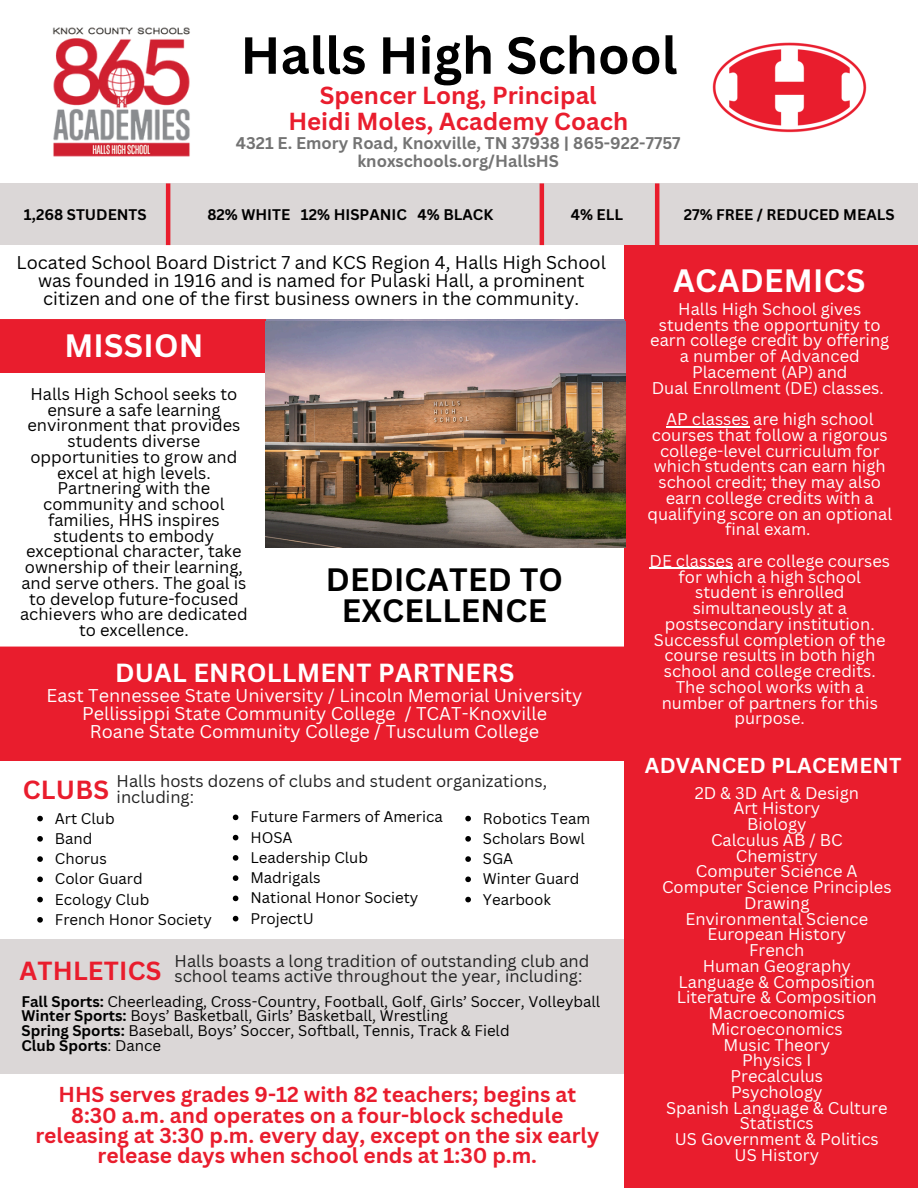
<style>
.page{position:relative;width:918px;height:1188px;background:#fff}
.page>*{position:absolute;margin:0;border:0;box-sizing:border-box;transform-origin:0 0}
.t1{font:700 51px "Canva Sans";color:#000}
.t2{font:700 31.5px/31.5px "Canva Sans";letter-spacing:.01em;color:#000;text-align:center}
.t3{font:700 31.5px "Canva Sans";letter-spacing:.01em;color:#fff}
.t4{font:700 25.5px "Canva Sans";letter-spacing:.01em;color:#fff}
.t5{font:700 25.5px "Canva Sans";letter-spacing:.01em;color:#e91d2d}
.t6{font:700 24px/25.8px "Canva Sans";color:#e91d2d;text-align:center}
.t7{font:700 21px/20.2px "Canva Sans";color:#e91d2d;text-align:center}
.t8{font:700 21px "Canva Sans";letter-spacing:.01em;color:#fff}
.t9{font:18px/18px "Canva Sans";color:#000;text-align:center}
.t10{font:18px "Canva Sans";color:#fff}
.t11{font:16.5px/15.8px "Canva Sans";color:#fff;text-align:center}
.t12{font:16.5px/15.8px "Canva Sans";color:#000;text-align:center}
.t13{font:16.5px/15.8px "Canva Sans";color:#222}
.t14{font:700 16.5px/18px "Canva Sans";color:#737373;text-align:center}
.t15{font:15px "Canva Sans";color:#000}
.t16{font:700 15px "Canva Sans";color:#000}
.s1{font-weight:700}
.s2{font-weight:400}
</style>
<div class="page">
<div style="left:0;top:939px;width:918px;height:134px;background:#dbd7d7"></div>
<div style="left:0;top:183px;width:918px;height:62px;background:#dbd7d7"></div>
<hr style="left:166px;top:183px;width:4px;height:62px;background:#e91d2d">
<hr style="left:540px;top:183px;width:4px;height:62px;background:#e91d2d">
<hr style="left:655px;top:183px;width:4px;height:62px;background:#e91d2d">
<div style="left:0;top:647px;width:625px;height:114px;background:#e91d2d"></div>
<div style="left:0;top:319px;width:266px;height:54px;background:#e91d2d"></div>
<div style="left:625px;top:245px;width:293px;height:943px;background:#e91d2d"></div>
<img style="left:52px;top:27px;width:138px;height:181px">
<img style="left:712px;top:42px;width:155px;height:91px">
<img style="left:266px;top:322px;width:360px;height:226px">
<svg style="left:37px;top:816px;width:6px;height:5px"></svg>
<svg style="left:37px;top:836px;width:6px;height:6px"></svg>
<svg style="left:37px;top:856px;width:6px;height:6px"></svg>
<svg style="left:37px;top:877px;width:6px;height:5px"></svg>
<svg style="left:37px;top:897px;width:6px;height:5px"></svg>
<svg style="left:37px;top:917px;width:6px;height:6px"></svg>
<svg style="left:233px;top:815px;width:5px;height:5px"></svg>
<svg style="left:233px;top:835px;width:5px;height:5px"></svg>
<svg style="left:233px;top:855px;width:5px;height:6px"></svg>
<svg style="left:233px;top:875px;width:5px;height:6px"></svg>
<svg style="left:233px;top:896px;width:5px;height:5px"></svg>
<svg style="left:233px;top:916px;width:5px;height:5px"></svg>
<hr style="left:666px;top:426px;width:83px;height:1px;background:#fff">
<hr style="left:649px;top:568px;width:84px;height:1px;background:#fff">
<svg style="left:465px;top:816px;width:6px;height:5px"></svg>
<svg style="left:465px;top:836px;width:6px;height:6px"></svg>
<svg style="left:465px;top:856px;width:6px;height:6px"></svg>
<svg style="left:465px;top:877px;width:6px;height:5px"></svg>
<svg style="left:465px;top:897px;width:6px;height:5px"></svg>
<p class="t1" style="left:240px;top:19px;width:439px">Halls High School</p>
<p class="t6" style="left:288px;top:82px;width:341px">Spencer Long, Principal<br>Heidi Moles, Academy Coach</p>
<p class="t14" style="left:236px;top:133px;width:446px">4321 E. Emory Road, Knoxville, TN 37938 | 865-922-7757 knoxschools.org/HallsHS</p>
<p class="t16" style="left:24px;top:204px;width:124px">1,268 STUDENTS</p>
<p class="t16" style="left:207px;top:204px;width:287px">82% WHITE 12% HISPANIC 4% BLACK</p>
<p class="t16" style="left:571px;top:204px;width:54px">4% ELL</p>
<p class="t16" style="left:684px;top:204px;width:212px">27% FREE / REDUCED MEALS</p>
<p class="t9" style="left:17px;top:253px;width:591px">Located School Board District 7 and KCS Region 4, Halls High School was founded in 1916 and is named for Pulaski Hall, a prominent citizen and one of the first business owners in the community.</p>
<p class="t3" style="left:673px;top:258px;width:194px">ACADEMICS</p>
<p class="t11" style="left:650px;top:301px;width:241px">Halls High School gives students the opportunity to earn college credit by offering a number of Advanced<br>Placement (AP) and</p>
<p class="t11" style="left:652px;top:379px;width:233px">Dual Enrollment (DE) classes.</p>
<p class="t11" style="left:647px;top:411px;width:246px">AP classes are high school courses that follow a rigorous college-level curriculum for which students can earn high school credit; they may also earn college credits with a qualifying score on an optional final exam.</p>
<p class="t11" style="left:649px;top:553px;width:242px">DE classes are college courses for which a high school student is enrolled simultaneously at a postsecondary institution.<br>Successful completion of the course results in both high school and college credits.</p>
<p class="t11" style="left:662px;top:679px;width:218px">The school works with a number of partners for this purpose.</p>
<p class="t8" style="left:645px;top:751px;width:258px">ADVANCED PLACEMENT</p>
<p class="t11" style="left:695px;top:784px;width:166px">2D &amp; 3D Art &amp; Design</p>
<p class="t11" style="left:733px;top:800px;width:88px">Art History</p>
<p class="t11" style="left:747px;top:816px;width:61px">Biology</p>
<p class="t11" style="left:711px;top:832px;width:133px">Calculus AB / BC</p>
<p class="t11" style="left:736px;top:847px;width:83px">Chemistry</p>
<p class="t11" style="left:696px;top:863px;width:163px">Computer Science A</p>
<p class="t11" style="left:662px;top:879px;width:231px">Computer Science Principles</p>
<p class="t11" style="left:744px;top:895px;width:67px">Drawing</p>
<p class="t11" style="left:685px;top:910px;width:184px">Environmental Science</p>
<p class="t11" style="left:707px;top:926px;width:140px">European History</p>
<h3 class="t11" style="left:749px;top:942px;width:57px">French</h3>
<p class="t11" style="left:703px;top:958px;width:150px">Human Geography</p>
<p class="t11" style="left:679px;top:973px;width:198px">Language &amp; Composition</p>
<p class="t11" style="left:677px;top:989px;width:202px">Literature &amp; Composition</p>
<p class="t11" style="left:709px;top:1005px;width:138px">Macroeconomics</p>
<p class="t11" style="left:711px;top:1021px;width:133px">Microeconomics</p>
<p class="t11" style="left:724px;top:1036px;width:108px">Music Theory</p>
<p class="t11" style="left:742px;top:1052px;width:71px">Physics I</p>
<p class="t11" style="left:731px;top:1068px;width:94px">Precalculus</p>
<p class="t11" style="left:731px;top:1084px;width:93px">Psychology</p>
<p class="t11" style="left:666px;top:1099px;width:223px">Spanish Language &amp; Culture</p>
<p class="t11" style="left:740px;top:1115px;width:75px">Statistics</p>
<p class="t11" style="left:675px;top:1131px;width:205px">US Government &amp; Politics</p>
<p class="t11" style="left:735px;top:1147px;width:86px">US History</p>
<p class="t3" style="left:64px;top:323px;width:141px">MISSION</p>
<p class="t12" style="left:20px;top:386px;width:229px">Halls High School seeks to ensure a safe learning environment that provides students diverse opportunities to grow and excel at high levels.<br>Partnering with the community and school families, HHS inspires students to embody exceptional character, take ownership of their learning, and serve others. The goal is to develop future-focused achievers who are dedicated to excellence.</p>
<p class="t2" style="left:326px;top:563px;width:239px">DEDICATED TO<br>EXCELLENCE</p>
<p class="t4" style="left:115px;top:654px;width:401px">DUAL ENROLLMENT PARTNERS</p>
<p class="t10" style="left:47px;top:683px;width:537px">East Tennessee State University / Lincoln Memorial University</p>
<p class="t10" style="left:82px;top:701px;width:466px">Pellissippi State Community College / TCAT-Knoxville</p>
<p class="t10" style="left:90px;top:719px;width:451px">Roane State Community College / Tusculum College</p>
<p class="t5" style="left:23px;top:772px;width:88px">CLUBS</p>
<p class="t13" style="left:117px;top:773px;width:432px">Halls hosts dozens of clubs and student organizations, including:</p>
<p class="t15" style="left:55px;top:808px;width:61px">Art Club</p>
<p class="t15" style="left:55px;top:828px;width:39px">Band</p>
<p class="t15" style="left:55px;top:848px;width:53px">Chorus</p>
<p class="t15" style="left:55px;top:868px;width:89px">Color Guard</p>
<p class="t15" style="left:55px;top:889px;width:96px">Ecology Club</p>
<p class="t15" style="left:55px;top:909px;width:159px">French Honor Society</p>
<p class="t15" style="left:250px;top:806px;width:194px">Future Farmers of America</p>
<p class="t15" style="left:250px;top:827px;width:44px">HOSA</p>
<p class="t15" style="left:250px;top:847px;width:119px">Leadership Club</p>
<p class="t15" style="left:250px;top:867px;width:72px">Madrigals</p>
<p class="t15" style="left:250px;top:887px;width:170px">National Honor Society</p>
<p class="t15" style="left:250px;top:908px;width:65px">ProjectU</p>
<p class="t15" style="left:483px;top:808px;width:109px">Robotics Team</p>
<p class="t15" style="left:483px;top:828px;width:103px">Scholars Bowl</p>
<p class="t15" style="left:483px;top:848px;width:32px">SGA</p>
<p class="t15" style="left:483px;top:868px;width:98px">Winter Guard</p>
<h3 class="t15" style="left:483px;top:889px;width:70px">Yearbook</h3>
<p class="t5" style="left:19px;top:952px;width:144px">ATHLETICS</p>
<p class="t13" style="left:175px;top:952px;width:416px">Halls boasts a long tradition of outstanding club and school teams active throughout the year, including:</p>
<p class="t15" style="left:21px;top:991px;width:580px"><span class="s1">Fall Sports:</span> Cheerleading, Cross-Country, Football, Golf, Girls’ Soccer, Volleyball</p>
<p class="t15" style="left:21px;top:1005px;width:428px"><span class="s1">Winter Sports:</span> Boys’ Basketball, Girls’ Basketball, Wrestling</p>
<p class="t15" style="left:21px;top:1020px;width:490px"><span class="s1">Spring Sports:</span> Baseball, Boys’ Soccer, Softball, Tennis, Track &amp; Field</p>
<p class="t16" style="left:21px;top:1035px;width:141px">Club Sports<span class="s2">: Dance</span></p>
<p class="t7" style="left:35px;top:1084px;width:565px">HHS serves grades 9-12 with 82 teachers; begins at 8:30 a.m. and operates on a four-block schedule releasing at 3:30 p.m. every day, except on the six early release days when school ends at 1:30 p.m.</p>
</div>
